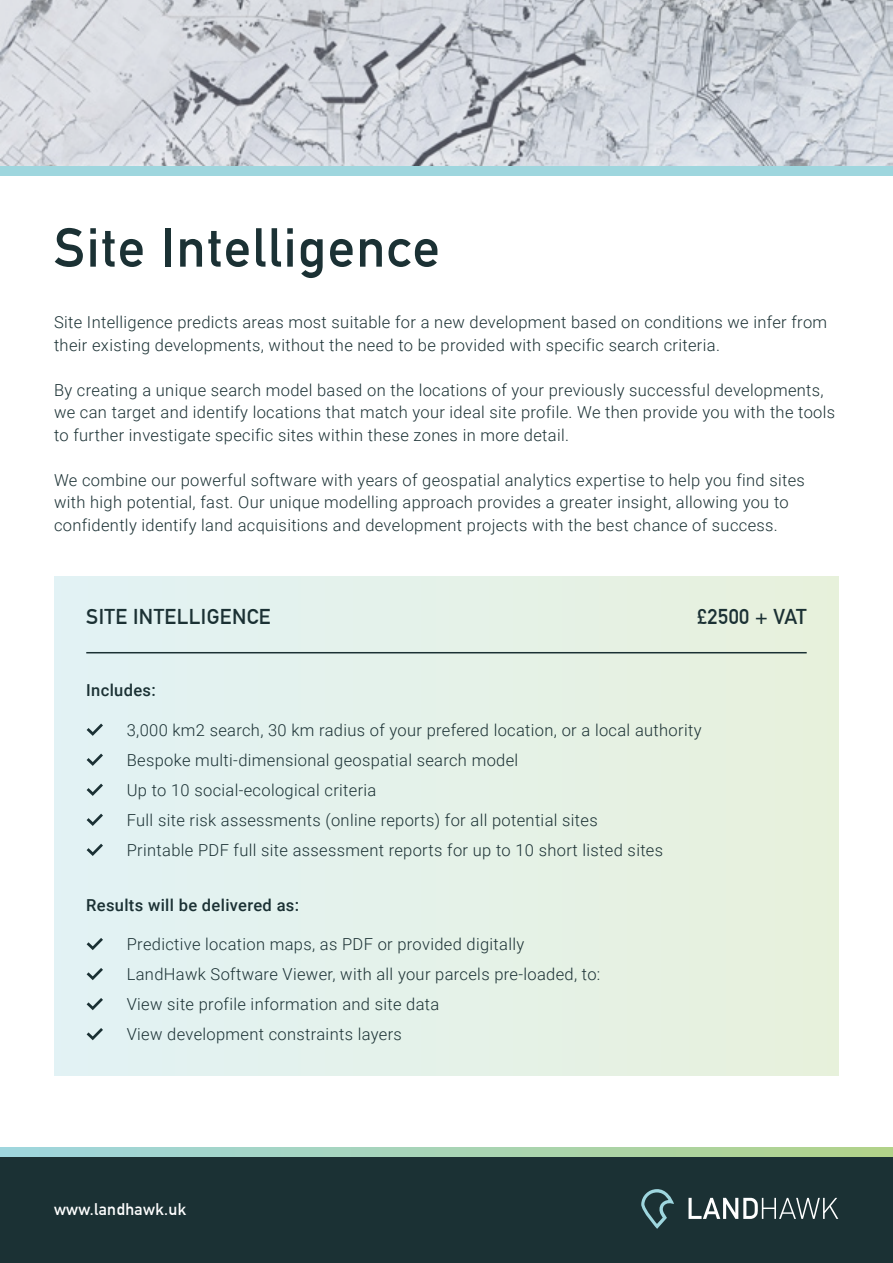
<style>
.page{position:relative;width:893px;height:1263px;background:#fff}
.page>*{position:absolute;margin:0;border:0;box-sizing:border-box;transform-origin:0 0}
.t1{font:700 54px "DIN Alternate";letter-spacing:.03em;color:#1b3134}
.t2{font:700 21px "DIN Alternate";letter-spacing:.02em;color:#1b3134}
.t3{font:300 16.5px/22.5px "Roboto";letter-spacing:.02em;color:#1b3134}
.t4{font:500 16.5px "Roboto";letter-spacing:.02em;color:#1b3134}
.t5{font:700 16.5px "DIN Alternate";letter-spacing:.02em;color:#fff}
</style>
<div class="page">
<div style="left:0;top:1156px;width:893px;height:107px;background:#1b3134"></div>
<svg style="left:641px;top:1189px;width:33px;height:40px"></svg>
<svg style="left:688px;top:1198px;width:150px;height:21px"></svg>
<svg style="left:0;top:1147px;width:893px;height:9px"></svg>
<div style="left:54px;top:577px;width:785px;height:499px;background:#e5f2e8"></div>
<svg style="left:87px;top:723px;width:16px;height:13px"></svg>
<svg style="left:87px;top:754px;width:16px;height:12px"></svg>
<svg style="left:87px;top:784px;width:16px;height:12px"></svg>
<svg style="left:87px;top:814px;width:16px;height:12px"></svg>
<svg style="left:87px;top:844px;width:16px;height:12px"></svg>
<svg style="left:87px;top:938px;width:16px;height:12px"></svg>
<svg style="left:87px;top:968px;width:16px;height:12px"></svg>
<svg style="left:87px;top:998px;width:16px;height:12px"></svg>
<svg style="left:87px;top:1028px;width:16px;height:12px"></svg>
<hr style="left:86px;top:652px;width:721px;height:1px;background:#1b3134">
<img style="left:0;top:0;width:893px;height:166px">
<div style="left:0;top:166px;width:893px;height:10px;background:#9ed6de"></div>
<p class="t1" style="left:54px;top:207px;width:387px">Site Intelligence</p>
<p class="t3" style="left:54px;top:310px;width:775px">Site Intelligence predicts areas most suitable for a new development based on conditions we infer from their existing developments, without the need to be provided with specific search criteria.</p>
<p class="t3" style="left:54px;top:378px;width:783px">By creating a unique search model based on the locations of your previously successful developments, we can target and identify locations that match your ideal site profile. We then provide you with the tools to further investigate specific sites within these zones in more detail.</p>
<p class="t3" style="left:54px;top:468px;width:752px">We combine our powerful software with years of geospatial analytics expertise to help you find sites with high potential, fast. Our unique modelling approach provides a greater insight, allowing you to confidently identify land acquisitions and development projects with the best chance of success.</p>
<p class="t2" style="left:86px;top:600px;width:186px">SITE INTELLIGENCE</p>
<p class="t2" style="left:697px;top:600px;width:111px">£2500 + VAT</p>
<p class="t4" style="left:86px;top:679px;width:71px">Includes:</p>
<p class="t3" style="left:127px;top:718px;width:576px">3,000 km2 search, 30 km radius of your prefered location, or a local authority</p>
<p class="t3" style="left:127px;top:748px;width:393px">Bespoke multi-dimensional geospatial search model</p>
<p class="t3" style="left:127px;top:778px;width:251px">Up to 10 social-ecological criteria</p>
<p class="t3" style="left:127px;top:808px;width:472px">Full site risk assessments (online reports) for all potential sites</p>
<p class="t3" style="left:127px;top:838px;width:538px">Printable PDF full site assessment reports for up to 10 short listed sites</p>
<p class="t4" style="left:86px;top:893px;width:214px">Results will be delivered as:</p>
<p class="t3" style="left:127px;top:932px;width:399px">Predictive location maps, as PDF or provided digitally</p>
<p class="t3" style="left:127px;top:962px;width:475px">LandHawk Software Viewer, with all your parcels pre-loaded, to:</p>
<p class="t3" style="left:127px;top:992px;width:314px">View site profile information and site data</p>
<p class="t3" style="left:127px;top:1022px;width:277px">View development constraints layers</p>
<p class="t5" style="left:54px;top:1197px;width:134px">www.landhawk.uk</p>
</div>
